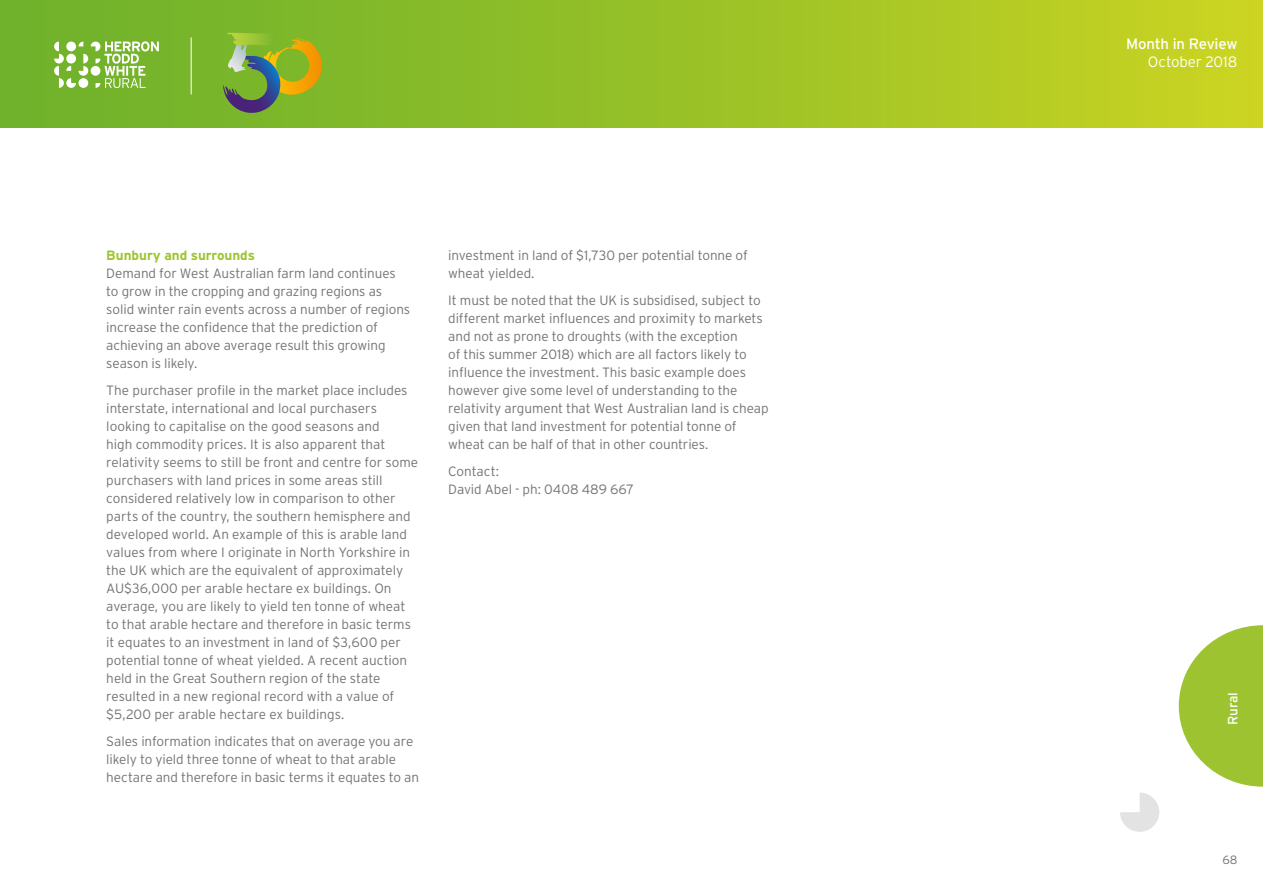
<style>
.page{position:relative;width:1263px;height:893px;background:#fff}
.page>*{position:absolute;margin:0;border:0;box-sizing:border-box;transform-origin:0 0}
.t1{font:15px "Interstate";letter-spacing:-.015em;color:#fff}
.t2{font:300 15px "Interstate";letter-spacing:-.005em;color:#fff}
.t3{font:300 13.5px/18px "Interstate";letter-spacing:-.005em;color:#717476}
.t4{font:700 13.5px "Interstate";letter-spacing:-.005em;color:#9dc430}
.t5{font:13.5px "Interstate";letter-spacing:-.01em;color:#fff}
.t6{font:300 12px "Interstate";color:#717476}
</style>
<div class="page">
<svg style="left:1120px;top:792px;width:39px;height:40px"></svg>
<div style="left:0;top:0;width:1263px;height:128px;background:linear-gradient(to right,#68af2d,#c8d322)"></div>
<svg style="left:1179px;top:625px;width:84px;height:162px"></svg>
<svg style="left:54px;top:41px;width:105px;height:47px"></svg>
<svg style="left:223px;top:33px;width:100px;height:81px;background:#87a23c"></svg>
<hr style="left:191px;top:37px;width:1px;height:57px;background:#fff">
<p class="t4" style="left:106px;top:247px;width:150px">Bunbury and surrounds</p>
<p class="t3" style="left:106px;top:264px;width:305px">Demand for West Australian farm land continues to grow in the cropping and grazing regions as solid winter rain events across a number of regions increase the confidence that the prediction of achieving an above average result this growing season is likely.</p>
<p class="t3" style="left:106px;top:381px;width:313px">The purchaser profile in the market place includes interstate, international and local purchasers looking to capitalise on the good seasons and<br>high commodity prices. It is also apparent that relativity seems to still be front and centre for some purchasers with land prices in some areas still considered relatively low in comparison to other parts of the country, the southern hemisphere and developed world. An example of this is arable land values from where I originate in North Yorkshire in the UK which are the equivalent of approximately AU$36,000 per arable hectare ex buildings. On average, you are likely to yield ten tonne of wheat to that arable hectare and therefore in basic terms it equates to an investment in land of $3,600 per potential tonne of wheat yielded. A recent auction held in the Great Southern region of the state resulted in a new regional record with a value of $5,200 per arable hectare ex buildings.</p>
<p class="t3" style="left:106px;top:732px;width:314px">Sales information indicates that on average you are likely to yield three tonne of wheat to that arable hectare and therefore in basic terms it equates to an</p>
<p class="t3" style="left:448px;top:246px;width:301px">investment in land of $1,730 per potential tonne of wheat yielded.</p>
<p class="t3" style="left:448px;top:291px;width:322px">It must be noted that the UK is subsidised, subject to different market influences and proximity to markets and not as prone to droughts (with the exception<br>of this summer 2018) which are all factors likely to influence the investment. This basic example does however give some level of understanding to the relativity argument that West Australian land is cheap given that land investment for potential tonne of wheat can be half of that in other countries.</p>
<p class="t3" style="left:448px;top:462px;width:187px">Contact:<br>David Abel - ph: 0408 489 667</p>
<p class="t1" style="left:1126px;top:35px;width:113px">Month in Review</p>
<p class="t2" style="left:1148px;top:53px;width:91px">October 2018</p>
<p class="t5" style="left:1224px;top:725px;width:35px;rotate:-90deg">Rural</p>
<p class="t6" style="left:1222px;top:853px;width:16px">68</p>
</div>
